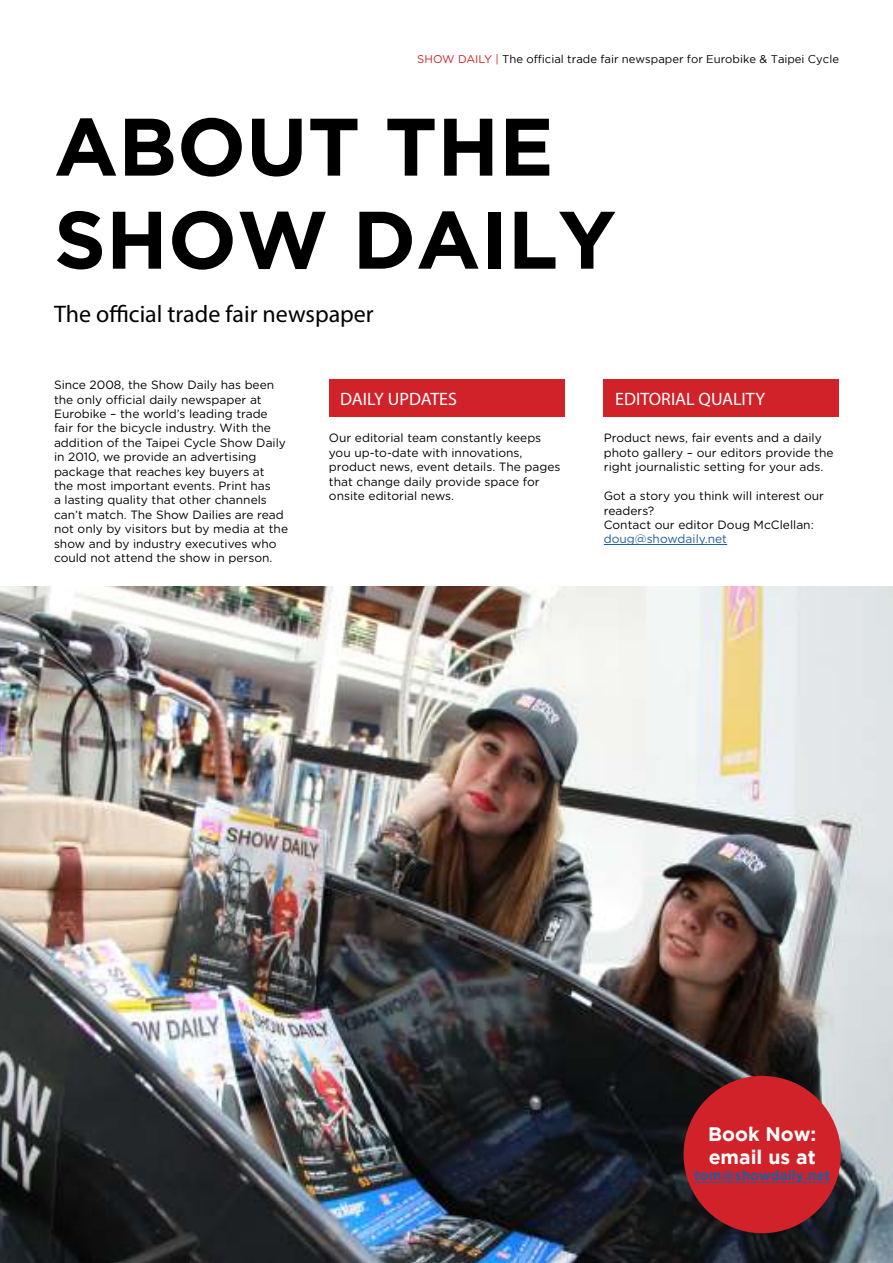
<style>
.page{position:relative;width:893px;height:1263px;background:#fff}
.page>*{position:absolute;margin:0;border:0;box-sizing:border-box;transform-origin:0 0}
.t1{font:700 81.3px/93px "Gotham";color:#000}
.t2{font:24px "Myriad Pro";color:#000}
.t3{font:700 19.5px/23.4px "Gotham";color:#fff}
.t4{font:18px "Myriad Pro";color:#fff}
.t5{font:700 13.5px "Gotham";color:#205d9e}
.t6{font:12px/14.4px "Gotham Rounded";color:#000}
.t7{font:12px "Gotham Rounded";color:#205d9e}
.t8{font:11.25px "Gotham";color:#000}
.s1{font-family:"Gotham Rounded";color:#d12229}
</style>
<div class="page">
<hr style="left:604px;top:544px;width:123px;height:1px;background:#205d9e">
<div style="left:329px;top:380px;width:235px;height:37px;background:#d12229"></div>
<div style="left:604px;top:380px;width:235px;height:37px;background:#d12229"></div>
<img style="left:0;top:587px;width:893px;height:676px">
<div style="left:684px;top:1076px;width:157px;height:157px;background:#d12229;border-radius:50%"></div>
<hr style="left:694px;top:1182px;width:136px;height:1px;background:#205d9e">
<p class="t8" style="left:417px;top:53px;width:423px"><span class="s1">SHOW DAILY |</span> The official trade fair newspaper for Eurobike &amp; Taipei Cycle</p>
<h1 class="t1" style="left:54px;top:103px;width:564px">ABOUT THE<br>SHOW DAILY</h1>
<h2 class="t2" style="left:54px;top:304px;width:321px">The official trade fair newspaper</h2>
<p class="t6" style="left:54px;top:378px;width:236px">Since 2008, the Show Daily has been the only official daily newspaper at Eurobike – the world’s leading trade fair for the bicycle industry. With the addition of the Taipei Cycle Show Daily in 2010, we provide an advertising package that reaches key buyers at<br>the most important events. Print has<br>a lasting quality that other channels can’t match. The Show Dailies are read not only by visitors but by media at the show and by industry executives who could not attend the show in person.</p>
<h3 class="t4" style="left:340px;top:391px;width:118px">DAILY UPDATES</h3>
<h3 class="t4" style="left:615px;top:391px;width:151px">EDITORIAL QUALITY</h3>
<p class="t6" style="left:329px;top:432px;width:233px">Our editorial team constantly keeps you up-to-date with innovations, product news, event details. The pages that change daily provide space for onsite editorial news.</p>
<p class="t6" style="left:604px;top:432px;width:231px">Product news, fair events and a daily photo gallery – our editors provide the right journalistic setting for your ads.</p>
<p class="t6" style="left:604px;top:489px;width:222px">Got a story you think will interest our readers?<br>Contact our editor Doug McClellan:</p>
<p class="t7" style="left:604px;top:534px;width:125px">doug@showdaily.net</p>
<h3 class="t3" style="left:708px;top:1123px;width:110px">Book Now: email us at</h3>
<p class="t5" style="left:694px;top:1170px;width:137px">tom@showdaily.net</p>
</div>
